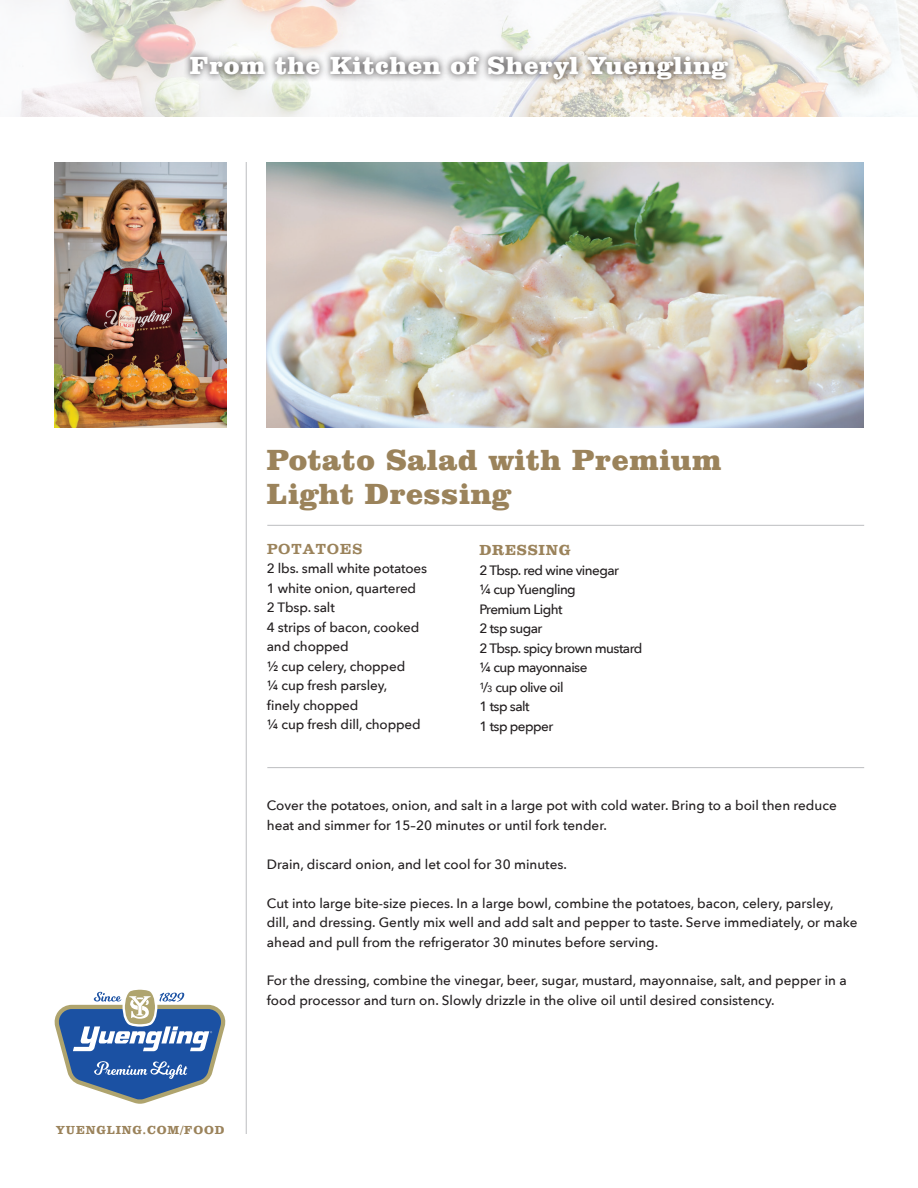
<style>
.page{position:relative;width:918px;height:1188px;background:#fff}
.page>*{position:absolute;margin:0;border:0;box-sizing:border-box;transform-origin:0 0}
.t1{font:900 30px/34.5px "Clarendon BT";letter-spacing:.02em;color:#9b835b}
.t2{font:900 25.5px "Clarendon BT";letter-spacing:.03em;color:#fff}
.t3{font:15px "Clarendon";letter-spacing:.05em;color:#9b835b}
.t4{font:700 15px "Clarendon BT";letter-spacing:.05em;color:#9b835b}
.t5{font:500 13.5px/19.5px "Avenir Next";color:#231f20}
.t6{font:500 13.5px/19.5px "Avenir Next";letter-spacing:-.04em;color:#231f20}
.t7{font:700 12px "Clarendon BT";letter-spacing:.07em;color:#9b835b}
.s1{font-size:9px}
</style>
<div class="page">
<hr style="left:246px;top:162px;width:1px;height:972px;background:#bcbdc0">
<img style="left:54px;top:162px;width:172px;height:266px">
<img style="left:20px;top:0;width:898px;height:117px">
<div style="left:183px;top:49px;width:553px;height:39px;background:#231f20;opacity:.93"></div>
<hr style="left:267px;top:525px;width:597px;height:1px;background:#bcbdc0">
<hr style="left:267px;top:767px;width:597px;height:1px;background:#bcbdc0">
<img style="left:267px;top:162px;width:597px;height:266px">
<svg style="left:54px;top:989px;width:172px;height:115px"></svg>
<h2 class="t2" style="left:190px;top:50px;width:539px">From the Kitchen of Sheryl Yuengling</h2>
<h1 class="t1" style="left:267px;top:441px;width:456px">Potato Salad with Premium<br>Light Dressing</h1>
<p class="t3" style="left:267px;top:540px;width:97px">POTATOES</p>
<p class="t5" style="left:267px;top:558px;width:162px">2 lbs. small white potatoes<br>1 white onion, quartered<br>2 Tbsp. salt<br>4 strips of bacon, cooked and chopped<br>½ cup celery, chopped<br>¼ cup fresh parsley,<br>finely chopped<br>¼ cup fresh dill, chopped</p>
<p class="t4" style="left:479px;top:541px;width:93px">DRESSING</p>
<p class="t6" style="left:479px;top:560px;width:165px">2 Tbsp. red wine vinegar<br>¼ cup Yuengling<br>Premium Light<br>2 tsp sugar<br>2 Tbsp. spicy brown mustard ¼ cup mayonnaise<br><sup>1</sup>/<span class="s1">3</span> cup olive oil<br>1 tsp salt<br>1 tsp pepper</p>
<p class="t5" style="left:267px;top:795px;width:572px">Cover the potatoes, onion, and salt in a large pot with cold water. Bring to a boil then reduce heat and simmer for 15–20 minutes or until fork tender.</p>
<p class="t5" style="left:267px;top:854px;width:302px">Drain, discard onion, and let cool for 30 minutes.</p>
<p class="t5" style="left:267px;top:893px;width:592px">Cut into large bite-size pieces. In a large bowl, combine the potatoes, bacon, celery, parsley, dill, and dressing. Gently mix well and add salt and pepper to taste. Serve immediately, or make ahead and pull from the refrigerator 30 minutes before serving.</p>
<p class="t5" style="left:267px;top:971px;width:581px">For the dressing, combine the vinegar, beer, sugar, mustard, mayonnaise, salt, and pepper in a food processor and turn on. Slowly drizzle in the olive oil until desired consistency.</p>
<p class="t7" style="left:56px;top:1122px;width:170px">YUENGLING.COM/FOOD</p>
</div>
